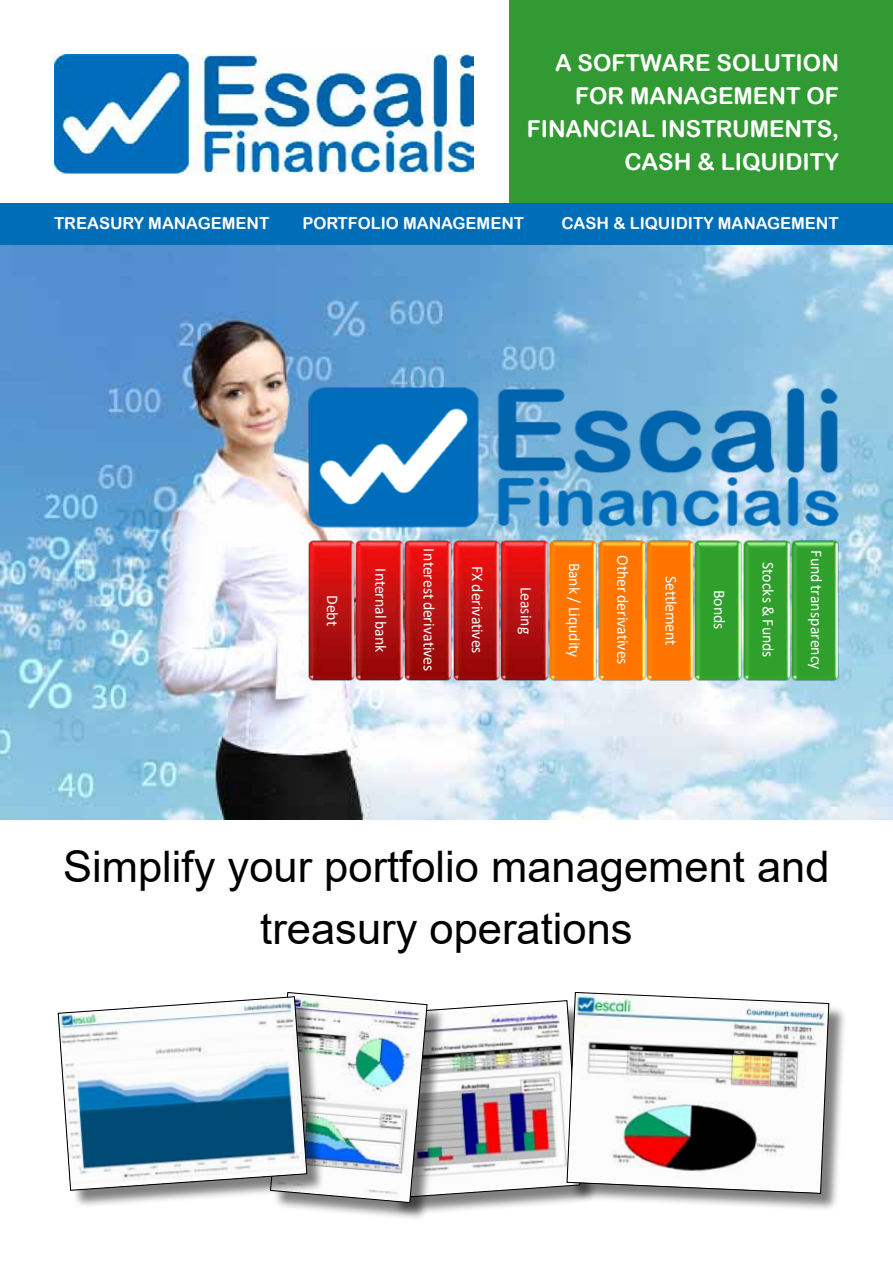
<style>
.page{position:relative;width:893px;height:1263px;background:#fff}
.page>*{position:absolute;margin:0;border:0;box-sizing:border-box;transform-origin:0 0}
.t1{font:43.5px/61.5px "Arial";color:#000;text-align:center}
.t2{font:23.25px/33px "Arial Rounded MT Bold";color:#fff;text-align:right}
.t3{font:16.5px "Arial Rounded MT Bold";color:#fff}
.t4{font:16.2px "Calibri";color:#fff}
.t5{font:16.2px "Calibri";letter-spacing:-.02em;color:#fff}
</style>
<div class="page">
<div style="left:509px;top:1px;width:383px;height:216px;background:#329a33"></div>
<img style="left:0;top:244px;width:893px;height:576px">
<img style="left:54px;top:54px;width:419px;height:119px">
<div style="left:0;top:203px;width:893px;height:41px;background:#006db8"></div>
<div style="left:380px;top:1003px;width:218px;height:214px;background:#000;opacity:.5"></div>
<div style="left:273px;top:995px;width:172px;height:226px;background:#000;opacity:.5"></div>
<img style="left:273px;top:992px;width:297px;height:211px">
<div style="left:61px;top:999px;width:264px;height:210px;background:#000;opacity:.5"></div>
<svg style="left:58px;top:996px;width:249px;height:195px"></svg>
<div style="left:570px;top:995px;width:277px;height:217px;background:#000;opacity:.5"></div>
<svg style="left:567px;top:992px;width:262px;height:201px"></svg>
<img style="left:307px;top:386px;width:532px;height:143px">
<img style="left:307px;top:539px;width:532px;height:142px">
<h2 class="t2" style="left:527px;top:46px;width:314px">A SOFTWARE SOLUTION<br>FOR MANAGEMENT OF<br>FINANCIAL INSTRUMENTS,<br>CASH &amp; LIQUIDITY</h2>
<p class="t3" style="left:54px;top:213px;width:217px">TREASURY MANAGEMENT</p>
<p class="t3" style="left:302px;top:213px;width:223px">PORTFOLIO MANAGEMENT</p>
<p class="t3" style="left:561px;top:213px;width:279px">CASH &amp; LIQUIDITY MANAGEMENT</p>
<p class="t4" style="left:344px;top:595px;width:33px;rotate:90deg">Debt</p>
<p class="t4" style="left:392px;top:568px;width:86px;rotate:90deg">Internal bank</p>
<p class="t4" style="left:440px;top:548px;width:124px;rotate:90deg">Interest derivatives</p>
<p class="t4" style="left:489px;top:566px;width:89px;rotate:90deg">FX derivatives</p>
<p class="t4" style="left:537px;top:587px;width:49px;rotate:90deg">Leasing</p>
<p class="t4" style="left:586px;top:563px;width:96px;rotate:90deg">Bank / Liqudity</p>
<p class="t4" style="left:634px;top:555px;width:111px;rotate:90deg">Other derivatives</p>
<p class="t5" style="left:682px;top:576px;width:71px;rotate:90deg">Settlement</p>
<p class="t4" style="left:731px;top:590px;width:41px;rotate:90deg">Bonds</p>
<p class="t4" style="left:779px;top:562px;width:97px;rotate:90deg">Stocks &amp; Funds</p>
<p class="t4" style="left:828px;top:550px;width:121px;rotate:90deg">Fund transparency</p>
<h1 class="t1" style="left:63px;top:836px;width:768px">Simplify your portfolio management and treasury operations</h1>
</div>
